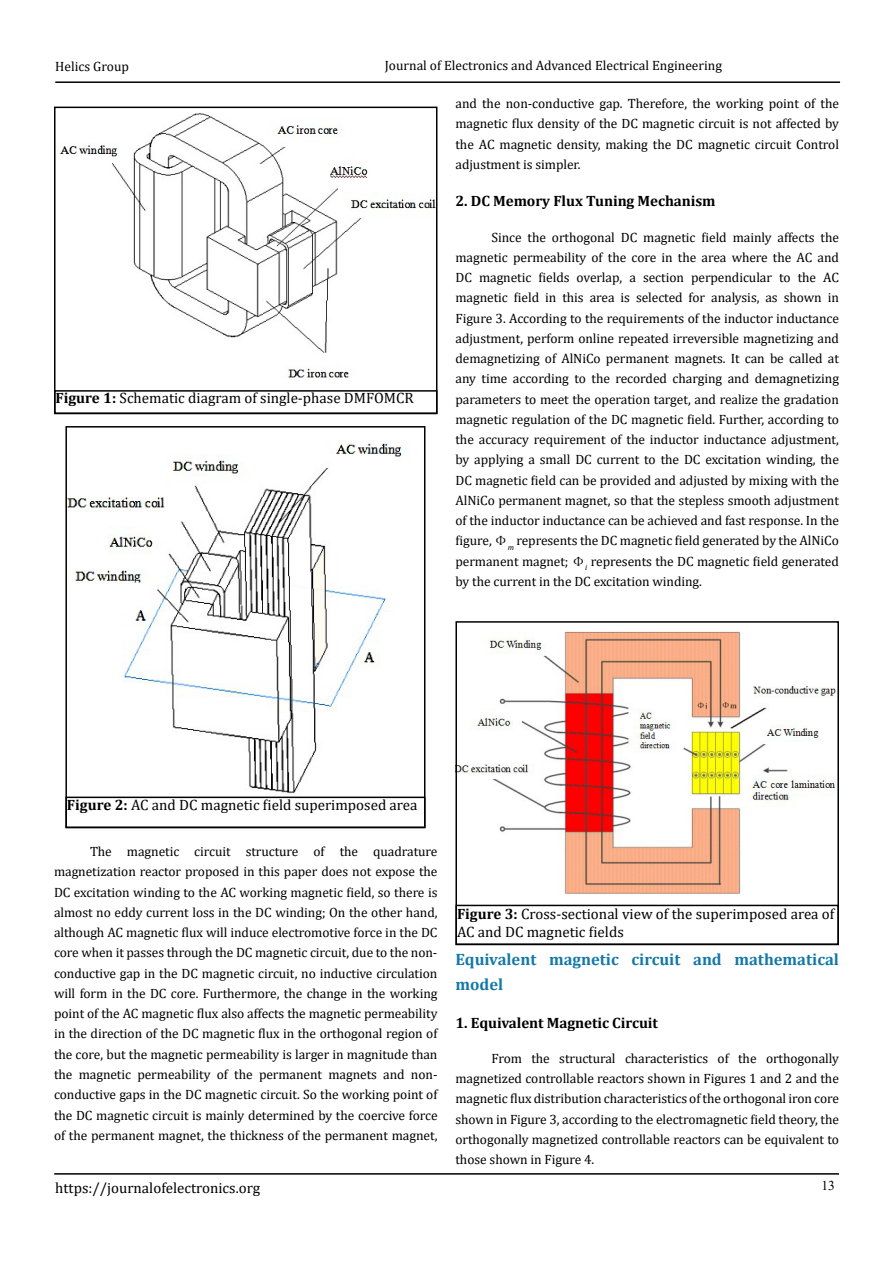
<style>
.page{position:relative;width:893px;height:1263px;background:#fff}
.page>*{position:absolute;margin:0;border:0;box-sizing:border-box;transform-origin:0 0}
.Body_Text{font:700 16.5px/24.8px "Cambria";color:#1378a7}
.t1{font:15px/18px "Cambria";color:#000}
.Body_Text-2{font:700 15px "Cambria";letter-spacing:-.005em;color:#000}
.Body_Text-3{font:13.5px/20.2px "Cambria";letter-spacing:-.005em;color:#000;text-align:justify}
.t2{font:13.5px "Times New Roman";color:#000}
.s1{font-weight:700}
.s2{font-family:"MS Mincho"}
</style>
<div class="page">
<hr style="left:55px;top:81px;width:785px;height:2px;background:#000">
<hr style="left:54px;top:1173px;width:785px;height:1px;background:#000">
<img style="left:59px;top:113px;width:375px;height:265px">
<img style="left:68px;top:440px;width:339px;height:354px">
<div style="left:54px;top:107px;width:383px;height:307px;border:2px solid #000"></div>
<div style="left:54px;top:390px;width:383px;height:24px;border:2px solid #000"></div>
<div style="left:65px;top:426px;width:360px;height:402px;border:2px solid #000"></div>
<div style="left:65px;top:797px;width:360px;height:31px;border:2px solid #000"></div>
<img style="left:458px;top:631px;width:378px;height:264px">
<div style="left:455px;top:621px;width:384px;height:324px;border:2px solid #000"></div>
<div style="left:455px;top:905px;width:384px;height:40px;border:2px solid #000"></div>
<p class="Body_Text-3" style="left:55px;top:56px;width:75px">Helics Group</p>
<p class="Body_Text-3" style="left:385px;top:55px;width:339px">Journal of Electronics and Advanced Electrical Engineering</p>
<p class="t1" style="left:56px;top:389px;width:360px"><span class="s1">Figure 1:</span> Schematic diagram of single-phase DMFOMCR</p>
<p class="Body_Text-3" style="left:455px;top:93px;width:385px">and the non-conductive gap. Therefore, the working point of the magnetic flux density of the DC magnetic circuit is not affected by the AC magnetic density, making the DC magnetic circuit Control adjustment is simpler.</p>
<p class="Body_Text-2" style="left:455px;top:191px;width:262px">2. DC Memory Flux Tuning Mechanism</p>
<p class="Body_Text-3" style="left:455px;top:227px;width:385px;text-indent:36px">Since the orthogonal DC magnetic field mainly affects the magnetic permeability of the core in the area where the AC and DC magnetic fields overlap, a section perpendicular to the AC magnetic field in this area is selected for analysis, as shown in Figure 3. According to the requirements of the inductor inductance adjustment, perform online repeated irreversible magnetizing and demagnetizing of AlNiCo permanent magnets. It can be called at any time according to the recorded charging and demagnetizing parameters to meet the operation target, and realize the gradation magnetic regulation of the DC magnetic field. Further, according to the accuracy requirement of the inductor inductance adjustment, by applying a small DC current to the DC excitation winding, the DC magnetic field can be provided and adjusted by mixing with the AlNiCo permanent magnet, so that the stepless smooth adjustment of the inductor inductance can be achieved and fast response. In the figure, <span class="s2">Ф</span><sub>m</sub> represents the DC magnetic field generated by the AlNiCo permanent magnet; <span class="s2">Ф</span><sub>i</sub> represents the DC magnetic field generated by the current in the DC excitation winding.</p>
<p class="t1" style="left:67px;top:795px;width:352px"><span class="s1">Figure 2:</span> AC and DC magnetic field superimposed area</p>
<p class="Body_Text-3" style="left:54px;top:841px;width:385px;text-indent:36px">The magnetic circuit structure of the quadrature magnetization reactor proposed in this paper does not expose the DC excitation winding to the AC working magnetic field, so there is almost no eddy current loss in the DC winding; On the other hand, although AC magnetic flux will induce electromotive force in the DC core when it passes through the DC magnetic circuit, due to the non&shy;conductive gap in the DC magnetic circuit, no inductive circulation will form in the DC core. Furthermore, the change in the working point of the AC magnetic flux also affects the magnetic permeability in the direction of the DC magnetic flux in the orthogonal region of the core, but the magnetic permeability is larger in magnitude than the magnetic permeability of the permanent magnets and non&shy;conductive gaps in the DC magnetic circuit. So the working point of the DC magnetic circuit is mainly determined by the coercive force of the permanent magnet, the thickness of the permanent magnet,</p>
<p class="t1" style="left:55px;top:1178px;width:206px">https://journalofelectronics.org</p>
<p class="t1" style="left:457px;top:905px;width:379px"><span class="s1">Figure 3:</span> Cross-sectional view of the superimposed area of<br>AC and DC magnetic fields</p>
<p class="Body_Text" style="left:455px;top:947px;width:385px">Equivalent magnetic circuit and mathematical model</p>
<p class="Body_Text-2" style="left:455px;top:1012px;width:204px">1. Equivalent Magnetic Circuit</p>
<p class="Body_Text-3" style="left:455px;top:1048px;width:385px;text-indent:36px">From the structural characteristics of the orthogonally magnetized controllable reactors shown in Figures 1 and 2 and the magnetic flux distribution characteristics of the orthogonal iron core shown in Figure 3, according to the electromagnetic field theory, the orthogonally magnetized controllable reactors can be equivalent to those shown in Figure 4.</p>
<p class="t2" style="left:821px;top:1176px;width:15px">13</p>
</div>
